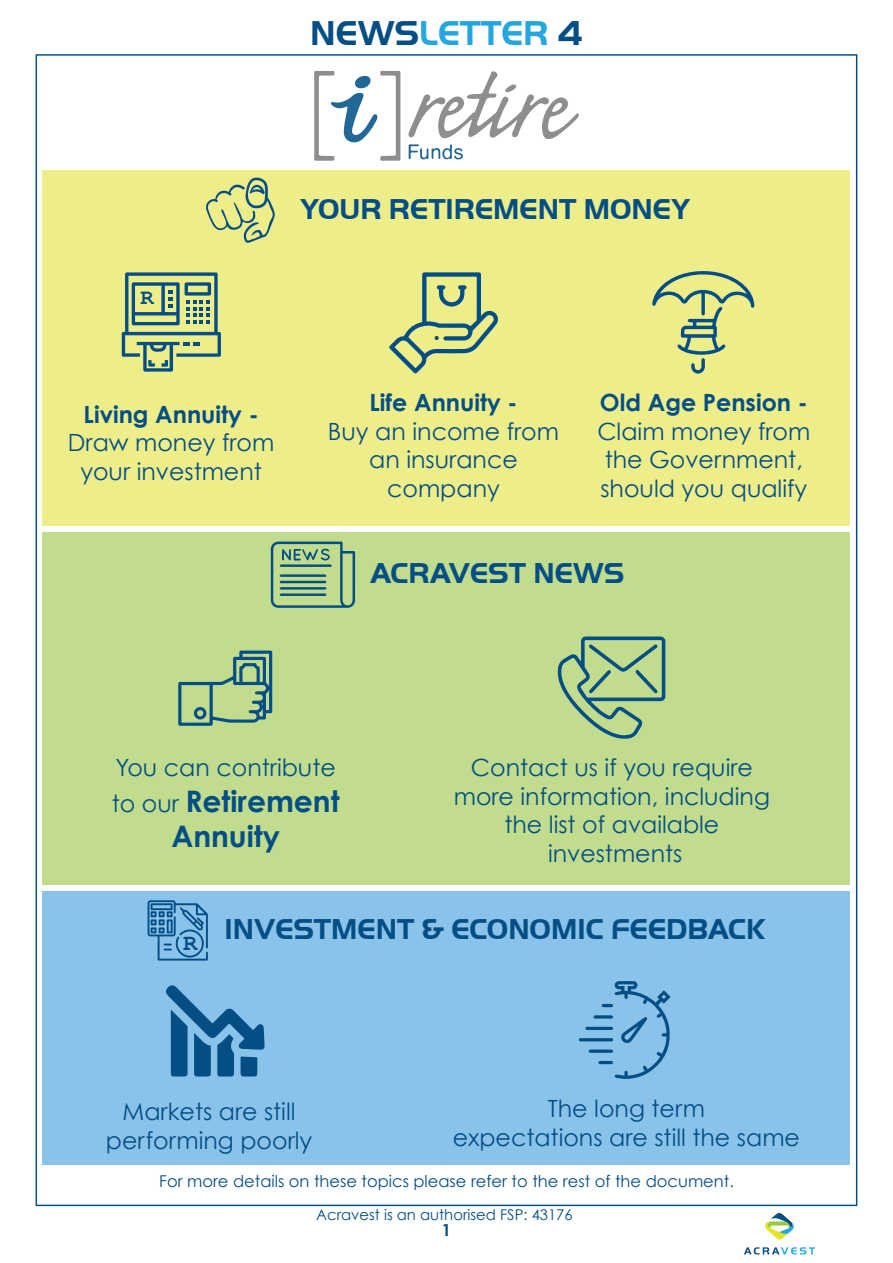
<style>
.page{position:relative;width:893px;height:1263px;background:#fff}
.page>*{position:absolute;margin:0;border:0;box-sizing:border-box;transform-origin:0 0}
.t1{font:700 35.55px "Handel Got D";color:#24a6df}
.t2{font:700 29.7px "Handel Got D";color:#044e86}
.t3{font:700 29.7px/35.5px "Century Gothic";color:#044e86;text-align:center}
.t4{font:23.7px/28.5px "Century Gothic";color:#044e86;text-align:center}
.t5{font:700 23.7px "Century Gothic";color:#044e86}
.t6{font:700 23.4px "Courier New";color:#044e86}
.t7{font:700 22.05px "Courier New";color:#044e86}
.t8{font:700 16.5px "Century Gothic";color:#044e86}
.t9{font:16.35px "Century Gothic";color:#044e86}
.t10{font:14.85px "Century Gothic";color:#044e86}
.s1{color:#044e86}
.s2{font-weight:400;font-size:23.7px}
</style>
<div class="page">
<svg style="left:765px;top:1213px;width:29px;height:26px"></svg>
<svg style="left:744px;top:1247px;width:71px;height:7px"></svg>
<svg style="left:314px;top:71px;width:87px;height:90px"></svg>
<svg style="left:408px;top:71px;width:171px;height:89px"></svg>
<div style="left:43px;top:171px;width:807px;height:355px;background:#eded89"></div>
<div style="left:43px;top:532px;width:807px;height:353px;background:#c0dc8c"></div>
<div style="left:43px;top:892px;width:807px;height:273px;background:#8ac3ea"></div>
<svg style="left:206px;top:177px;width:69px;height:66px"></svg>
<svg style="left:122px;top:272px;width:99px;height:100px"></svg>
<svg style="left:389px;top:272px;width:109px;height:102px"></svg>
<svg style="left:652px;top:271px;width:102px;height:103px"></svg>
<svg style="left:271px;top:542px;width:84px;height:66px"></svg>
<svg style="left:178px;top:650px;width:94px;height:76px"></svg>
<svg style="left:557px;top:636px;width:108px;height:103px"></svg>
<svg style="left:148px;top:900px;width:60px;height:60px"></svg>
<svg style="left:166px;top:985px;width:99px;height:91px"></svg>
<svg style="left:579px;top:981px;width:92px;height:98px"></svg>
<h1 class="t1" style="left:310px;top:13px;width:274px"><span class="s1">NEWS</span>LETTER <span class="s1">4</span></h1>
<p class="t7" style="left:140px;top:284px;width:15px">R</p>
<p class="t2" style="left:300px;top:193px;width:392px">YOUR RETIREMENT MONEY</p>
<p class="t5" style="left:84px;top:399px;width:177px">Living Annuity -</p>
<p class="t4" style="left:68px;top:428px;width:208px">Draw money from your investment</p>
<p class="t5" style="left:370px;top:388px;width:149px">Life Annuity -</p>
<p class="t4" style="left:328px;top:417px;width:233px">Buy an income from an insurance company</p>
<p class="t5" style="left:600px;top:388px;width:209px">Old Age Pension -</p>
<p class="t4" style="left:597px;top:417px;width:214px;text-align:left">Claim money from the Government, should you qualify</p>
<p class="t2" style="left:370px;top:556px;width:256px">ACRAVEST NEWS</p>
<p class="t4" style="left:115px;top:753px;width:222px">You can contribute</p>
<p class="t3" style="left:112px;top:783px;width:229px"><span class="s2">to our</span> Retirement<br>Annuity</p>
<p class="t4" style="left:454px;top:753px;width:318px">Contact us if you require more information, including the list of available investments</p>
<p class="t6" style="left:183px;top:928px;width:16px">R</p>
<p class="t2" style="left:224px;top:912px;width:543px">INVESTMENT &amp; ECONOMIC FEEDBACK</p>
<p class="t4" style="left:106px;top:1097px;width:208px">Markets are still performing poorly</p>
<p class="t4" style="left:453px;top:1094px;width:349px">The long term<br>expectations are still the same</p>
<p class="t9" style="left:159px;top:1171px;width:576px">For more details on these topics please refer to the rest of the document.</p>
<p class="t8" style="left:442px;top:1219px;width:11px">1</p>
<p class="t10" style="left:316px;top:1205px;width:258px">Acravest is an authorised FSP: 43176</p>
</div>
